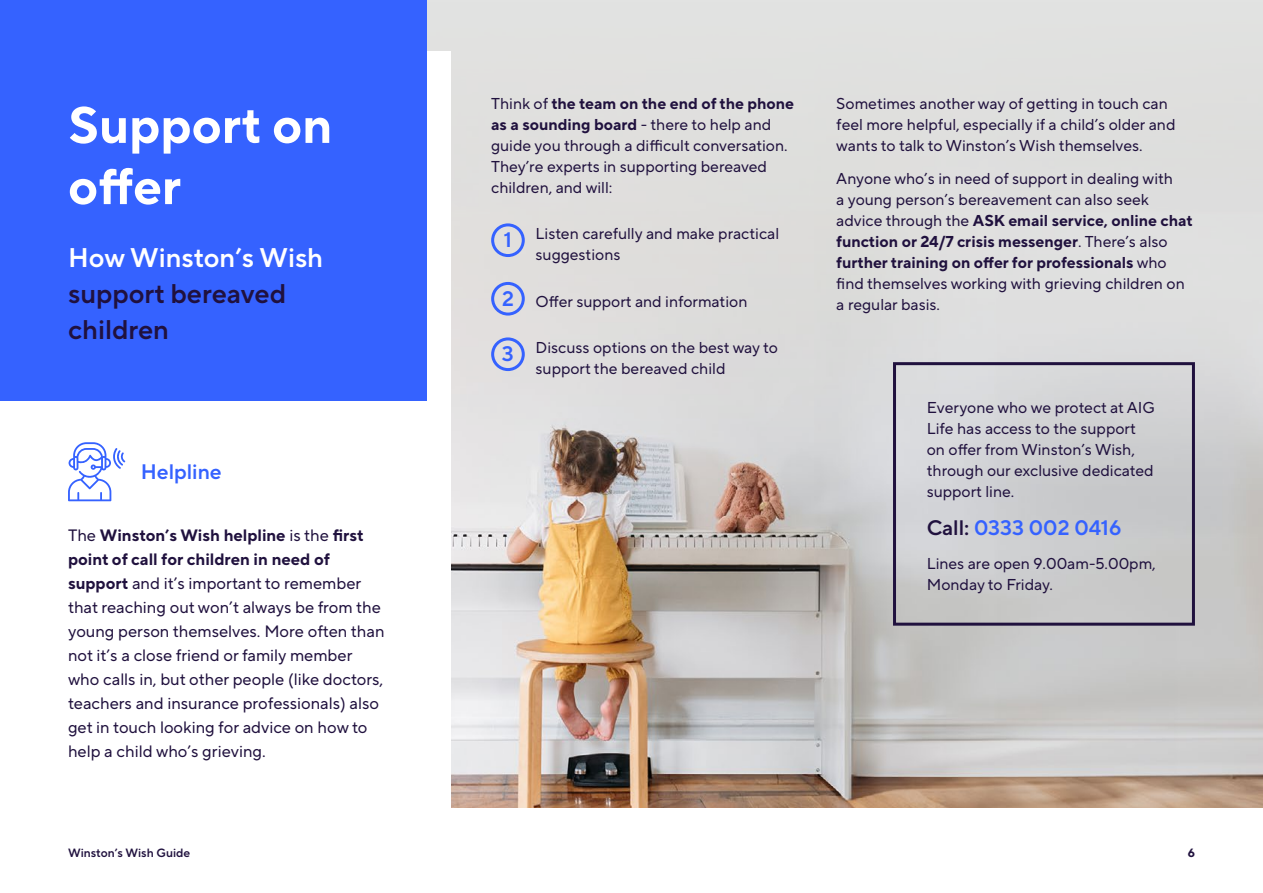
<style>
.page{position:relative;width:1263px;height:893px;background:#fff}
.page>*{position:absolute;margin:0;border:0;box-sizing:border-box;transform-origin:0 0}
.t1{font:700 51px/61.2px "TT Norms Pro";color:#fff}
.t2{font:27px/36px "TT Norms Pro Dm Bd";color:#20113e}
.t3{font:21px "TT Norms Pro Dm Bd";color:#3562ff}
.t4{font:16.5px/24px "TT Norms Pro";color:#20113e}
.Body_Copy{font:15.75px/21px "TT Norms Pro";color:#20113e}
.t5{font:12px "TT Norms Pro Dm Bd";color:#20113e}
.t6{font:700 12px "TT Norms Pro";color:#20113e}
.s1{color:#fff}
.s2{font-weight:700}
.s3{color:#20113e}
</style>
<div class="page">
<img style="left:451px;top:501px;width:812px;height:307px">
<div style="left:0;top:0;width:1263px;height:501px;background:#e2e3e2"></div>
<div style="left:0;top:51px;width:451px;height:757px;background:#fff"></div>
<div style="left:893px;top:362px;width:302px;height:264px;border:3px solid #20113e"></div>
<div style="left:0;top:0;width:427px;height:401px;background:#3562ff"></div>
<svg style="left:68px;top:442px;width:57px;height:59px"></svg>
<div style="left:491px;top:223px;width:34px;height:34px;border:3px solid #3562ff;border-radius:50%"></div>
<div style="left:491px;top:282px;width:34px;height:34px;border:3px solid #3562ff;border-radius:50%"></div>
<div style="left:491px;top:337px;width:34px;height:34px;border:3px solid #3562ff;border-radius:50%"></div>
<h1 class="t1" style="left:68px;top:95px;width:266px">Support on offer</h1>
<h3 class="t2" style="left:68px;top:239px;width:257px"><span class="s1">How Winston’s Wish </span>support bereaved children</h3>
<h3 class="t3" style="left:141px;top:456px;width:82px">Helpline</h3>
<h3 class="t4" style="left:68px;top:523px;width:318px">The <span class="s2">Winston’s Wish helpline</span> is the <span class="s2">first point of call for children in need of support</span> and it’s important to remember that reaching out won’t always be from the young person themselves. More often than not it’s a close friend or family member who calls in, but other people (like doctors, teachers and insurance professionals) also get in touch looking for advice on how to help a child who’s grieving.</h3>
<p class="Body_Copy" style="left:491px;top:92px;width:304px">Think of <span class="s2">the team on the end of the phone as a sounding board</span> - there to help and guide you through a difficult conversation.<br>They’re experts in supporting bereaved children, and will:</p>
<h3 class="t3" style="left:504px;top:225px;width:10px">1</h3>
<p class="Body_Copy" style="left:536px;top:223px;width:245px">Listen carefully and make practical suggestions</p>
<h3 class="t3" style="left:502px;top:283px;width:13px">2</h3>
<p class="Body_Copy" style="left:536px;top:290px;width:213px">Offer support and information</p>
<h3 class="t3" style="left:502px;top:339px;width:13px">3</h3>
<p class="Body_Copy" style="left:536px;top:337px;width:244px">Discuss options on the best way to support the bereaved child</p>
<p class="Body_Copy" style="left:836px;top:92px;width:341px">Sometimes another way of getting in touch can feel more helpful, especially if a child’s older and wants to talk to Winston’s Wish themselves.</p>
<p class="Body_Copy" style="left:836px;top:168px;width:358px">Anyone who’s in need of support in dealing with<br>a young person’s bereavement can also seek advice through the <span class="s2">ASK email service, online chat function or 24/7 crisis messenger</span>. There’s also <span class="s2">further training on offer for professionals</span> who find themselves working with grieving children on a regular basis.</p>
<p class="Body_Copy" style="left:927px;top:397px;width:230px">Everyone who we protect at AIG<br>Life has access to the support on offer from Winston’s Wish, through our exclusive dedicated support line.</p>
<h3 class="t3" style="left:927px;top:512px;width:196px"><span class="s3">Call:</span> 0333 002 0416</h3>
<p class="Body_Copy" style="left:927px;top:553px;width:230px">Lines are open 9.00am-5.00pm,<br>Monday to Friday.</p>
<p class="t5" style="left:68px;top:844px;width:124px">Winston’s Wish Guide</p>
<p class="t6" style="left:1188px;top:844px;width:9px">6</p>
</div>
